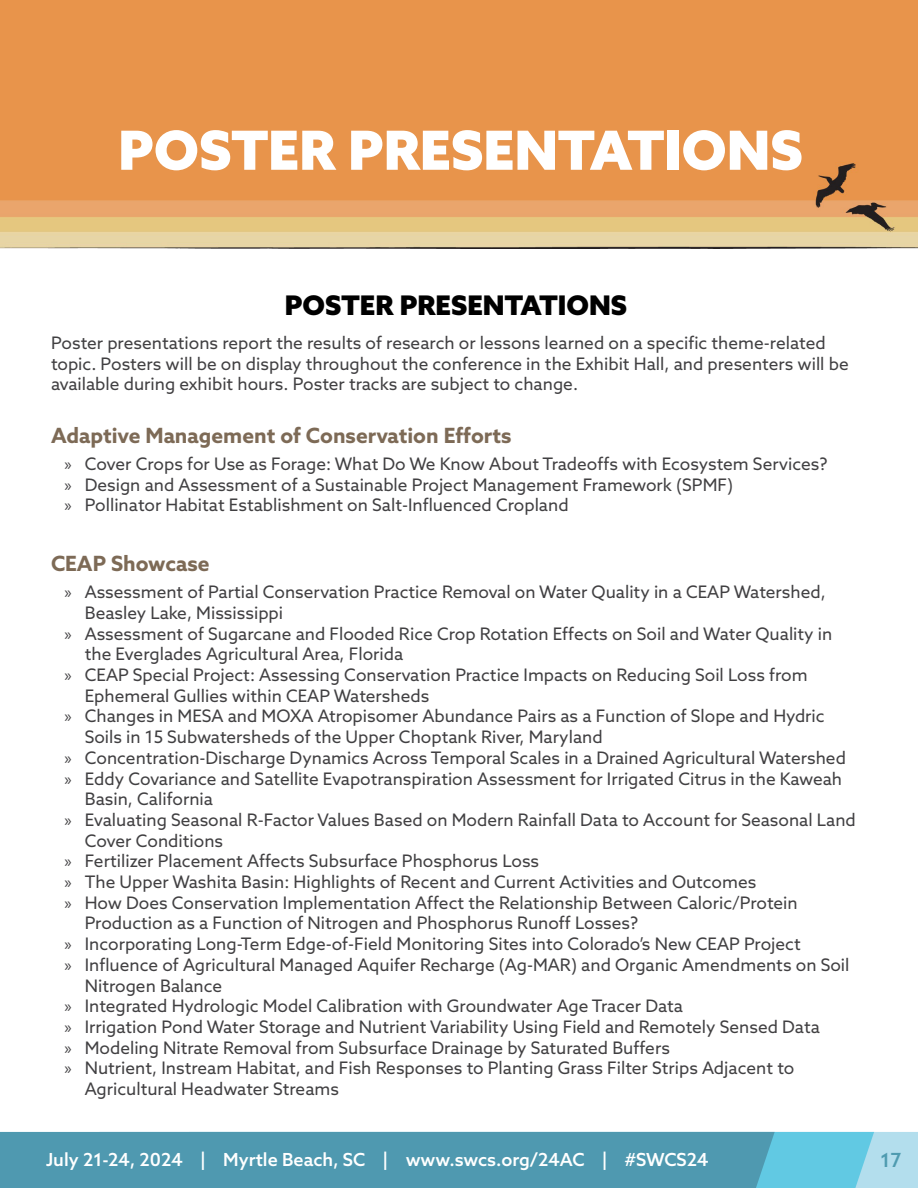
<style>
.page{position:relative;width:918px;height:1188px;background:#fff}
.page>*{position:absolute;margin:0;border:0;box-sizing:border-box;transform-origin:0 0}
.Section_Header{font:900 54px "Azo Sans";color:#fff}
.Header_1{font:900 27px "Azo Sans";color:#000}
.Header_3{font:700 21px "Azo Sans";color:#7d6a56}
.t1{font:500 19.5px "Azo Sans";color:#4f9bb0}
.t2{font:500 18px "Azo Sans";color:#fff}
.Body{font:17.25px/20.7px "Azo Sans";color:#414042}
.s1{font-family:"Myriad Pro"}
</style>
<div class="page">
<svg style="left:0;top:1132px;width:918px;height:56px;background:#56a2b8"></svg>
<img style="left:0;top:0;width:918px;height:248px">
<p class="Section_Header" style="left:118px;top:114px;width:686px">POSTER PRESENTATIONS</p>
<p class="Header_1" style="left:285px;top:287px;width:344px">POSTER PRESENTATIONS</p>
<p class="Body" style="left:51px;top:332px;width:799px">Poster presentations report the results of research or lessons learned on a specific theme-related topic. Posters will be on display throughout the conference in the Exhibit Hall, and presenters will be available during exhibit hours. Poster tracks are subject to change.</p>
<p class="Header_3" style="left:51px;top:421px;width:462px">Adaptive Management of Conservation Efforts</p>
<p class="Body" style="left:64px;top:453px;width:765px"><span class="s1">»</span> Cover Crops for Use as Forage: What Do We Know About Tradeoffs with Ecosystem Services?</p>
<p class="Body" style="left:64px;top:474px;width:670px"><span class="s1">»</span> Design and Assessment of a Sustainable Project Management Framework (SPMF)</p>
<p class="Body" style="left:64px;top:495px;width:506px"><span class="s1">»</span> Pollinator Habitat Establishment on Salt-Influenced Cropland</p>
<p class="Header_3" style="left:51px;top:550px;width:160px">CEAP Showcase</p>
<p class="Body" style="left:85px;top:582px;width:743px;text-indent:-20px"><span class="s1">»</span> Assessment of Partial Conservation Practice Removal on Water Quality in a CEAP Watershed,<br>Beasley Lake, Mississippi</p>
<p class="Body" style="left:85px;top:623px;width:749px;text-indent:-20px"><span class="s1">»</span> Assessment of Sugarcane and Flooded Rice Crop Rotation Effects on Soil and Water Quality in the Everglades Agricultural Area, Florida</p>
<p class="Body" style="left:85px;top:664px;width:724px;text-indent:-20px"><span class="s1">»</span> CEAP Special Project: Assessing Conservation Practice Impacts on Reducing Soil Loss from<br>Ephemeral Gullies within CEAP Watersheds</p>
<p class="Body" style="left:85px;top:706px;width:741px;text-indent:-20px"><span class="s1">»</span> Changes in MESA and MOXA Atropisomer Abundance Pairs as a Function of Slope and Hydric<br>Soils in 15 Subwatersheds of the Upper Choptank River, Maryland</p>
<p class="Body" style="left:64px;top:747px;width:783px"><span class="s1">»</span> Concentration-Discharge Dynamics Across Temporal Scales in a Drained Agricultural Watershed</p>
<p class="Body" style="left:85px;top:768px;width:759px;text-indent:-20px"><span class="s1">»</span> Eddy Covariance and Satellite Evapotranspiration Assessment for Irrigated Citrus in the Kaweah<br>Basin, California</p>
<p class="Body" style="left:85px;top:809px;width:773px;text-indent:-20px"><span class="s1">»</span> Evaluating Seasonal R-Factor Values Based on Modern Rainfall Data to Account for Seasonal Land<br>Cover Conditions</p>
<p class="Body" style="left:64px;top:851px;width:476px"><span class="s1">»</span> Fertilizer Placement Affects Subsurface Phosphorus Loss</p>
<p class="Body" style="left:64px;top:871px;width:693px"><span class="s1">»</span> The Upper Washita Basin: Highlights of Recent and Current Activities and Outcomes</p>
<p class="Body" style="left:85px;top:892px;width:715px;text-indent:-20px"><span class="s1">»</span> How Does Conservation Implementation Affect the Relationship Between Caloric/Protein<br>Production as a Function of Nitrogen and Phosphorus Runoff Losses?</p>
<p class="Body" style="left:64px;top:933px;width:738px"><span class="s1">»</span> Incorporating Long-Term Edge-of-Field Monitoring Sites into Colorado’s New CEAP Project</p>
<p class="Body" style="left:85px;top:954px;width:766px;text-indent:-20px"><span class="s1">»</span> Influence of Agricultural Managed Aquifer Recharge (Ag-MAR) and Organic Amendments on Soil<br>Nitrogen Balance</p>
<p class="Body" style="left:64px;top:996px;width:620px"><span class="s1">»</span> Integrated Hydrologic Model Calibration with Groundwater Age Tracer Data</p>
<p class="Body" style="left:64px;top:1016px;width:757px"><span class="s1">»</span> Irrigation Pond Water Storage and Nutrient Variability Using Field and Remotely Sensed Data</p>
<p class="Body" style="left:64px;top:1037px;width:607px"><span class="s1">»</span> Modeling Nitrate Removal from Subsurface Drainage by Saturated Buffers</p>
<p class="Body" style="left:85px;top:1058px;width:711px;text-indent:-20px"><span class="s1">»</span> Nutrient, Instream Habitat, and Fish Responses to Planting Grass Filter Strips Adjacent to<br>Agricultural Headwater Streams</p>
<p class="t2" style="left:46px;top:1148px;width:664px">July 21-24, 2024 | Myrtle Beach, SC | www.swcs.org/24AC | #SWCS24</p>
<p class="t1" style="left:880px;top:1148px;width:22px">17</p>
</div>
